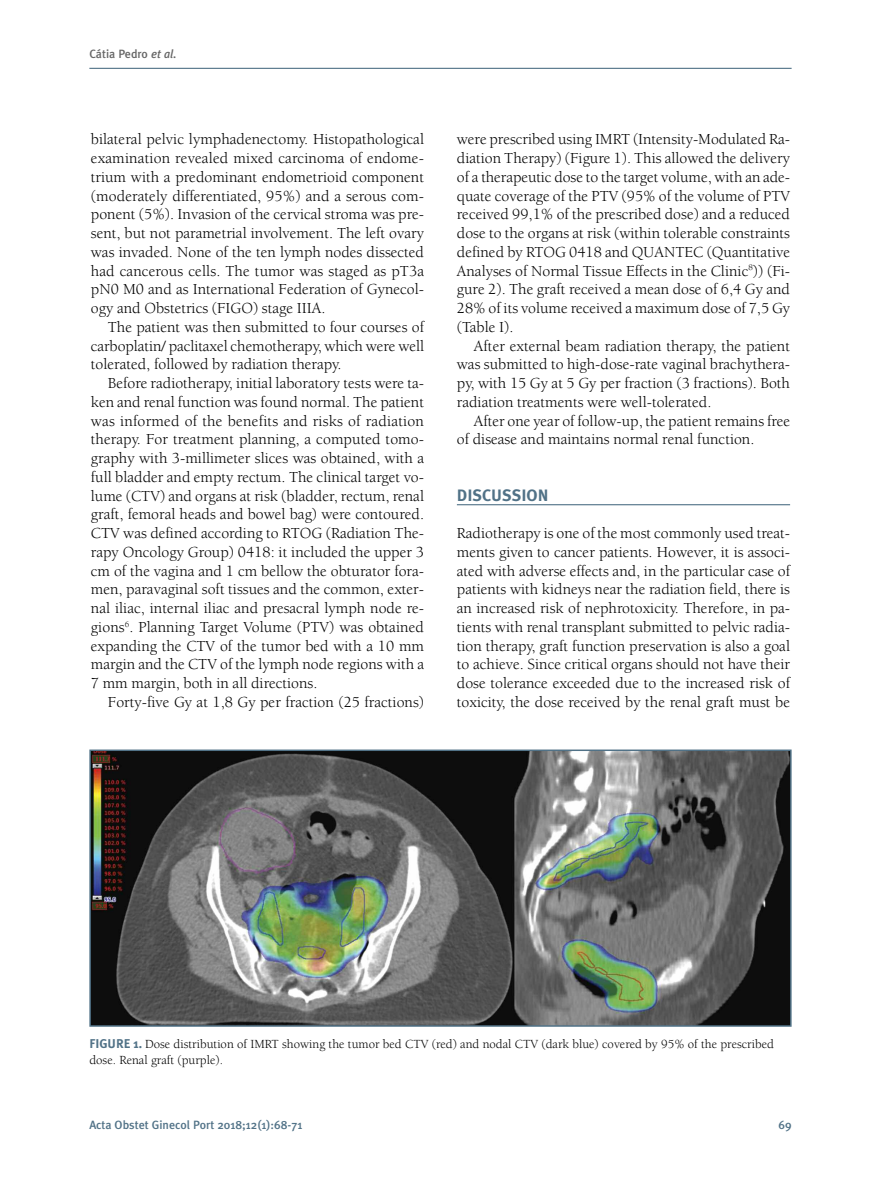
<style>
.page{position:relative;width:881px;height:1191px;background:#fff}
.page>*{position:absolute;margin:0;border:0;box-sizing:border-box;transform-origin:0 0}
.t1{font:700 16.5px "Meta Plus";color:#517287}
.t2{font:15.75px/18.8px "Berkeley";color:#000;text-align:justify}
.t3{font:12.75px/15.8px "Berkeley";color:#000}
.t4{font:500 12px "Meta Plus";color:#517287}
.t5{font:500 12px "Meta Plus";color:#666}
.s1{font-style:italic}
.s2{font-family:"Meta Plus";font-weight:700;color:#517287}
</style>
<div class="page">
<hr style="left:89px;top:68px;width:702px;height:1px;background:#517287">
<hr style="left:456px;top:504px;width:333px;height:1px;background:#517287">
<img style="left:92px;top:752px;width:696px;height:271px">
<div style="left:89px;top:749px;width:702px;height:277px;border:2px solid #517287"></div>
<p class="t5" style="left:89px;top:47px;width:89px">Cátia Pedro <span class="s1">et al.</span></p>
<p class="t2" style="left:91px;top:131px;width:334px">bilateral pelvic lymphadenectomy. Histopathological examination revealed mixed carcinoma of endome&shy;trium with a predominant endometrioid component (moderately differentiated, 95%) and a serous com&shy;ponent (5%). Invasion of the cervical stroma was pre&shy;sent, but not parametrial involvement. The left ovary was invaded. None of the ten lymph nodes dissected had cancerous cells. The tumor was staged as pT3a pN0 M0 and as International Federation of Gynecol&shy;ogy and Obstetrics (FIGO) stage IIIA.</p>
<p class="t2" style="left:91px;top:319px;width:334px;text-indent:17px">The patient was then submitted to four courses of carboplatin/ paclitaxel chemotherapy, which were well tolerated, followed by radiation therapy.</p>
<p class="t2" style="left:91px;top:375px;width:334px;text-indent:17px">Before radiotherapy, initial laboratory tests were ta&shy;ken and renal function was found normal. The patient was informed of the benefits and risks of radiation therapy. For treatment planning, a computed tomo&shy;graphy with 3-millimeter slices was obtained, with a full bladder and empty rectum. The clinical target vo&shy;lume (CTV) and organs at risk (bladder, rectum, renal graft, femoral heads and bowel bag) were contoured.<br>CTV was defined according to RTOG (Radiation The&shy;rapy Oncology Group) 0418: it included the upper 3 cm of the vagina and 1 cm bellow the obturator fora&shy;men, paravaginal soft tissues and the common, exter&shy;nal iliac, internal iliac and presacral lymph node re&shy;gions<sup>6</sup>. Planning Target Volume (PTV) was obtained expanding the CTV of the tumor bed with a 10 mm margin and the CTV of the lymph node regions with a 7 mm margin, both in all directions.</p>
<p class="t2" style="left:108px;top:694px;width:317px">Forty-five Gy at 1,8 Gy per fraction (25 fractions)</p>
<p class="t2" style="left:456px;top:131px;width:334px">were prescribed using IMRT (Intensity-Modulated Ra&shy;diation Therapy) (Figure 1). This allowed the delivery of a therapeutic dose to the target volume, with an ade&shy;quate coverage of the PTV (95% of the volume of PTV received 99,1% of the prescribed dose) and a reduced dose to the organs at risk (within tolerable constraints defined by RTOG 0418 and QUANTEC (Quantitative Analyses of Normal Tissue Effects in the Clinic<sup>8</sup>)) (Fi&shy;gure 2). The graft received a mean dose of 6,4 Gy and 28% of its volume received a maximum dose of 7,5 Gy (Table I).</p>
<p class="t2" style="left:456px;top:337px;width:334px;text-indent:17px">After external beam radiation therapy, the patient was submitted to high-dose-rate vaginal brachythera&shy;py, with 15 Gy at 5 Gy per fraction (3 fractions). Both radiation treatments were well-tolerated.</p>
<p class="t2" style="left:456px;top:412px;width:334px;text-indent:17px">After one year of follow-up, the patient remains free of disease and maintains normal renal function.</p>
<p class="t1" style="left:456px;top:485px;width:93px">DISCUSSION</p>
<p class="t2" style="left:456px;top:525px;width:334px">Radiotherapy is one of the most commonly used treat&shy;ments given to cancer patients. However, it is associ&shy;ated with adverse effects and, in the particular case of patients with kidneys near the radiation field, there is an increased risk of nephrotoxicity. Therefore, in pa&shy;tients with renal transplant submitted to pelvic radia&shy;tion therapy, graft function preservation is also a goal to achieve. Since critical organs should not have their dose tolerance exceeded due to the increased risk of toxicity, the dose received by the renal graft must be</p>
<p class="t3" style="left:89px;top:1037px;width:685px"><span class="s2">FIGURE 1.</span> Dose distribution of IMRT showing the tumor bed CTV (red) and nodal CTV (dark blue) covered by 95% of the prescribed dose. Renal graft (purple).</p>
<p class="t4" style="left:89px;top:1117px;width:214px">Acta Obstet Ginecol Port 2018;12(1):68-71</p>
<p class="t4" style="left:778px;top:1117px;width:15px">69</p>
</div>
